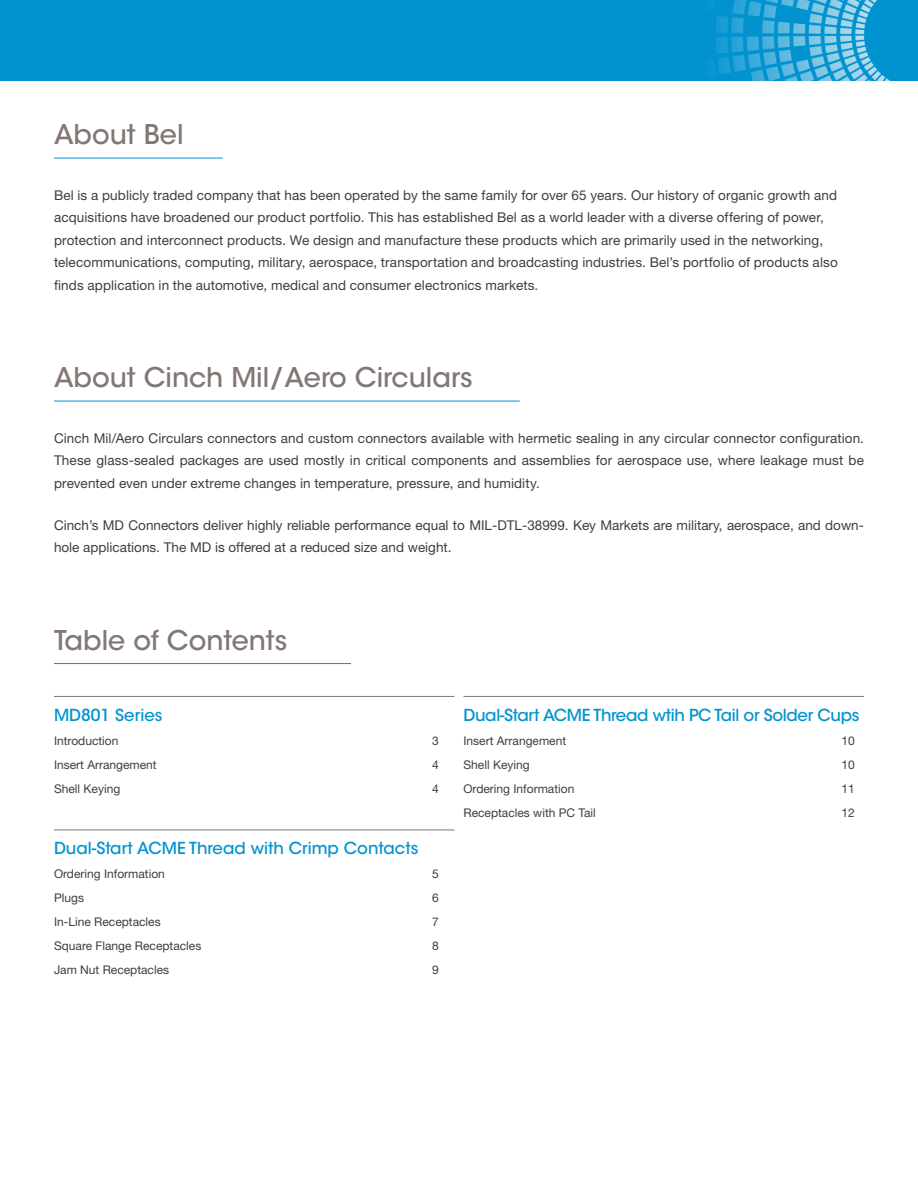
<style>
.page{position:relative;width:918px;height:1188px;background:#fff}
.page>*{position:absolute;margin:0;border:0;box-sizing:border-box;transform-origin:0 0}
.t1{font:500 27px "ITC Avant Garde Std";color:#827775}
.t2{font:500 16.5px "ITC Avant Garde Std";color:#0093d0}
.t3{font:500 16.5px "ITC Avant Garde Std";letter-spacing:-.02em;color:#0093d0}
.t4{font:13.5px/22.5px "Helvetica Neue LT Pro";letter-spacing:.01em;color:#3e3e3f}
.t5{font:12px "Helvetica Neue LT Pro";color:#3e3e3f}
</style>
<div class="page">
<div style="left:0;top:0;width:918px;height:81px;background:#0093d0"></div>
<img style="left:711px;top:0;width:179px;height:81px">
<hr style="left:54px;top:158px;width:169px;height:1px;background:#0093d0">
<hr style="left:54px;top:401px;width:466px;height:1px;background:#0093d0">
<hr style="left:54px;top:663px;width:297px;height:1px;background:#0093d0">
<hr style="left:54px;top:696px;width:400px;height:1px;background:#827775">
<hr style="left:54px;top:830px;width:400px;height:1px;background:#827775">
<hr style="left:464px;top:696px;width:400px;height:1px;background:#827775">
<h1 class="t1" style="left:54px;top:118px;width:131px">About Bel</h1>
<p class="t4" style="left:54px;top:183px;width:785px">Bel is a publicly traded company that has been operated by the same family for over 65 years. Our history of organic growth and acquisitions have broadened our product portfolio. This has established Bel as a world leader with a diverse offering of power, protection and interconnect products. We design and manufacture these products which are primarily used in the networking, telecommunications, computing, military, aerospace, transportation and broadcasting industries. Bel’s portfolio of products also finds application in the automotive, medical and consumer electronics markets.</p>
<h1 class="t1" style="left:54px;top:361px;width:420px">About Cinch Mil/Aero Circulars</h1>
<p class="t4" style="left:54px;top:426px;width:812px;text-align:justify">Cinch Mil/Aero Circulars connectors and custom connectors available with hermetic sealing in any circular connector configuration.<br>These glass-sealed packages are used mostly in critical components and assemblies for aerospace use, where leakage must be prevented even under extreme changes in temperature, pressure, and humidity.</p>
<p class="t4" style="left:54px;top:513px;width:812px">Cinch’s MD Connectors deliver highly reliable performance equal to MIL-DTL-38999. Key Markets are military, aerospace, and down&shy;hole applications. The MD is offered at a reduced size and weight.</p>
<h1 class="t1" style="left:54px;top:623px;width:235px">Table of Contents</h1>
<p class="t2" style="left:54px;top:705px;width:110px">MD801 Series</p>
<p class="t5" style="left:54px;top:733px;width:66px">Introduction</p>
<p class="t5" style="left:432px;top:733px;width:8px">3</p>
<p class="t5" style="left:54px;top:757px;width:104px">Insert Arrangement</p>
<p class="t5" style="left:432px;top:757px;width:8px">4</p>
<p class="t5" style="left:54px;top:781px;width:68px">Shell Keying</p>
<p class="t5" style="left:432px;top:781px;width:8px">4</p>
<p class="t2" style="left:54px;top:838px;width:366px">Dual-Start ACME Thread with Crimp Contacts</p>
<p class="t5" style="left:54px;top:867px;width:112px">Ordering Information</p>
<p class="t5" style="left:432px;top:867px;width:8px">5</p>
<p class="t5" style="left:54px;top:891px;width:31px">Plugs</p>
<p class="t5" style="left:432px;top:891px;width:8px">6</p>
<p class="t5" style="left:54px;top:915px;width:108px">In-Line Receptacles</p>
<p class="t5" style="left:432px;top:915px;width:8px">7</p>
<p class="t5" style="left:54px;top:939px;width:149px">Square Flange Receptacles</p>
<p class="t5" style="left:432px;top:939px;width:8px">8</p>
<p class="t5" style="left:54px;top:963px;width:117px">Jam Nut Receptacles</p>
<p class="t5" style="left:432px;top:963px;width:8px">9</p>
<p class="t3" style="left:464px;top:705px;width:397px">Dual-Start ACME Thread wtih PC Tail or Solder Cups</p>
<p class="t5" style="left:464px;top:733px;width:104px">Insert Arrangement</p>
<p class="t5" style="left:842px;top:733px;width:15px">10</p>
<p class="t5" style="left:464px;top:757px;width:68px">Shell Keying</p>
<p class="t5" style="left:842px;top:757px;width:15px">10</p>
<p class="t5" style="left:464px;top:781px;width:112px">Ordering Information</p>
<p class="t5" style="left:842px;top:781px;width:15px">11</p>
<p class="t5" style="left:464px;top:805px;width:134px">Receptacles with PC Tail</p>
<p class="t5" style="left:842px;top:805px;width:15px">12</p>
</div>
